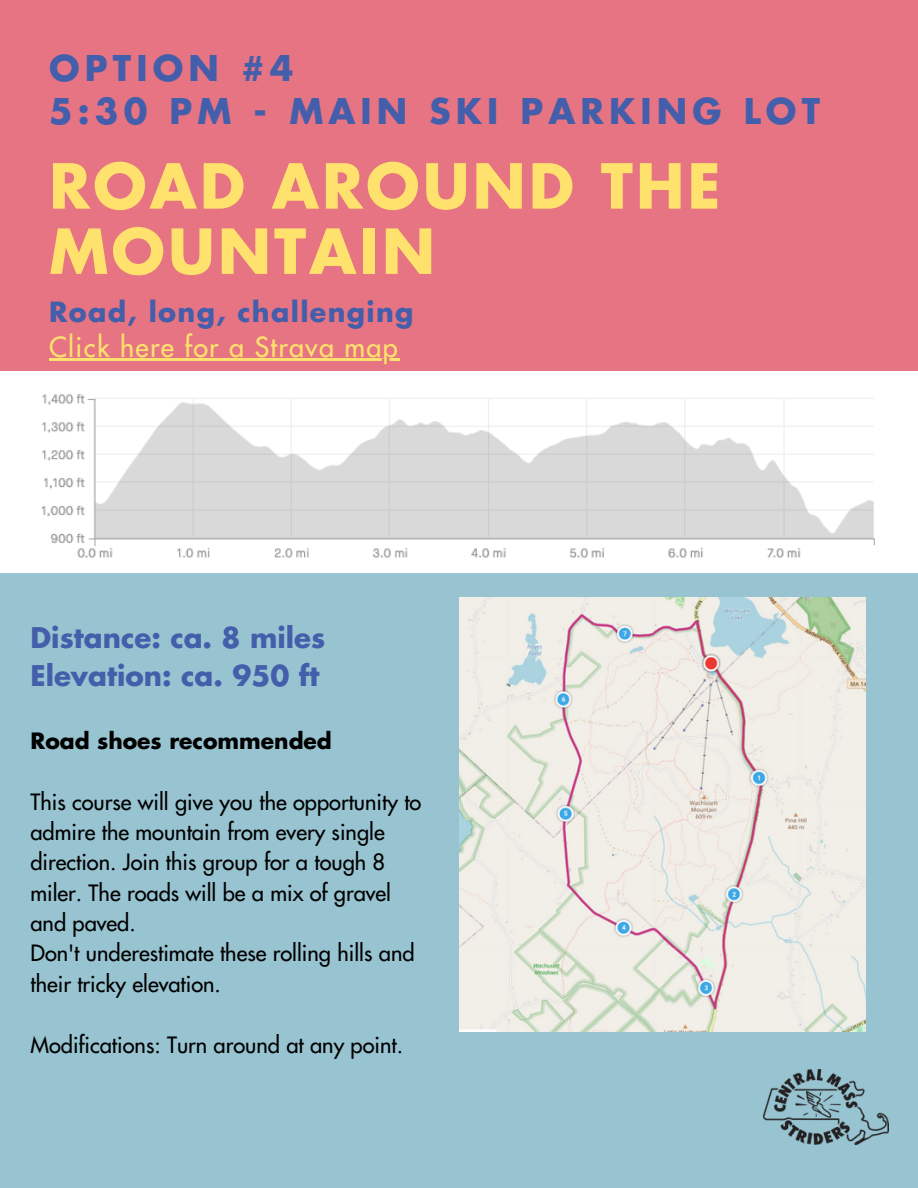
<style>
.page{position:relative;width:918px;height:1188px;background:#fff}
.page>*{position:absolute;margin:0;border:0;box-sizing:border-box;transform-origin:0 0}
.t1{font:700 60.3px/65.2px "Futura Std";letter-spacing:.05em;color:#ffe26d}
.t2{font:700 34.5px "Futura Std";letter-spacing:.15em;color:#435eaa}
.t3{font:700 27.75px "Futura Std";color:#435eaa}
.t4{font:500 27px "Futura Std";letter-spacing:.05em;color:#ffe26d}
.t5{font:700 27px "Futura Std";letter-spacing:.05em;color:#435eaa}
.t6{font:500 21.9px/30.3px "Futura Std";color:#000}
.t7{font:700 21.9px "Futura Std";color:#000}
</style>
<div class="page">
<div style="left:0;top:0;width:918px;height:393px;background:#e67482"></div>
<div style="left:0;top:371px;width:918px;height:817px;background:#98c4d1"></div>
<img style="left:764px;top:1069px;width:125px;height:76px">
<img style="left:0;top:371px;width:918px;height:201px">
<img style="left:459px;top:598px;width:406px;height:434px">
<hr style="left:49px;top:359px;width:350px;height:2px;background:#ffe26d">
<p class="t2" style="left:49px;top:53px;width:246px">OPTION #4</p>
<p class="t2" style="left:49px;top:95px;width:773px">5:30 PM - MAIN SKI PARKING LOT</p>
<p class="t1" style="left:49px;top:156px;width:673px">ROAD AROUND THE<br>MOUNTAIN</p>
<p class="t5" style="left:49px;top:299px;width:366px">Road, long, challenging</p>
<p class="t4" style="left:49px;top:334px;width:350px">Click here for a Strava map</p>
<p class="t3" style="left:30px;top:625px;width:296px">Distance: ca. 8 miles</p>
<p class="t3" style="left:30px;top:663px;width:291px">Elevation: ca. 950 ft</p>
<p class="t7" style="left:30px;top:731px;width:303px">Road shoes recommended</p>
<p class="t6" style="left:30px;top:787px;width:392px">This course will give you the opportunity to admire the mountain from every single direction. Join this group for a tough 8 miler. The roads will be a mix of gravel and paved.</p>
<p class="t6" style="left:30px;top:939px;width:386px">Don't underestimate these rolling hills and their tricky elevation.</p>
<p class="t6" style="left:30px;top:1030px;width:374px">Modifications: Turn around at any point.</p>
</div>
